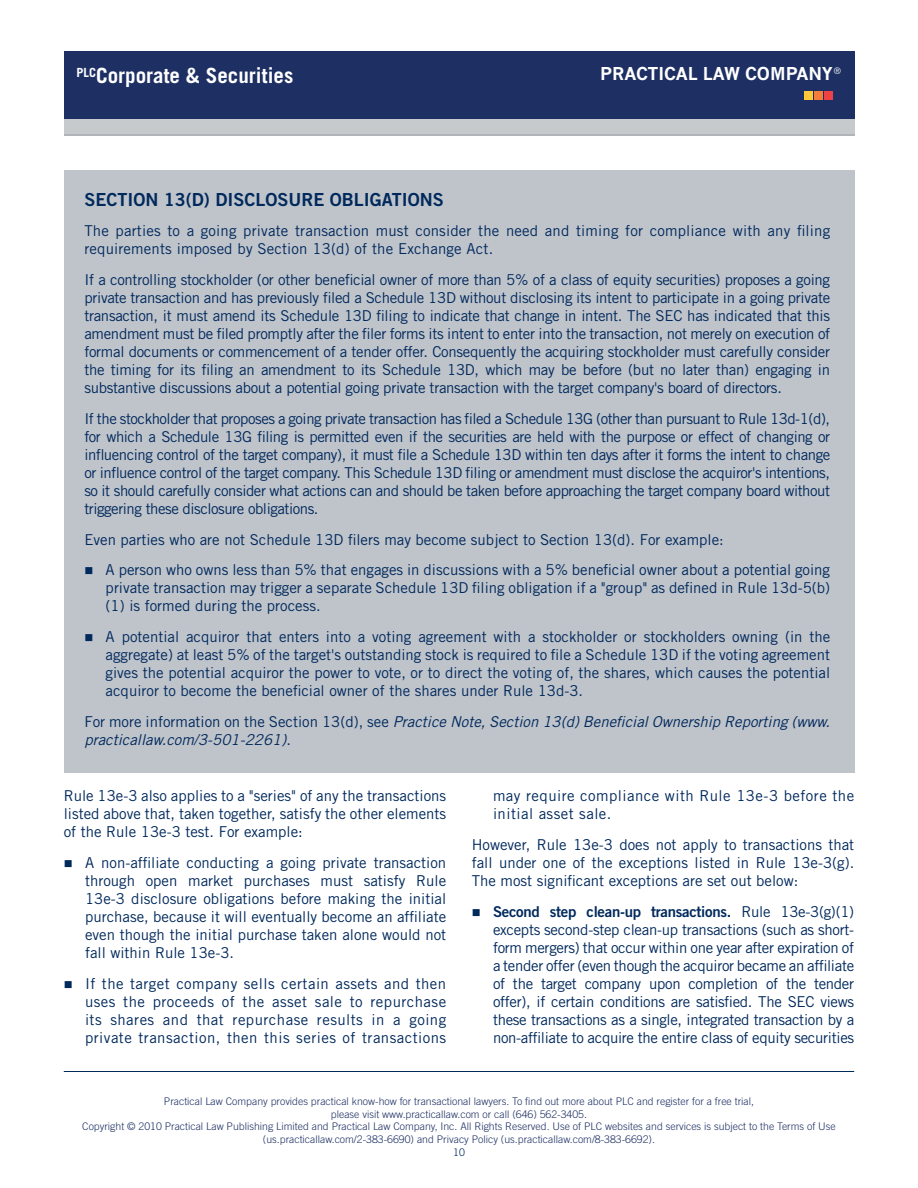
<style>
.page{position:relative;width:918px;height:1188px;background:#fff}
.page>*{position:absolute;margin:0;border:0;box-sizing:border-box;transform-origin:0 0}
.t1{font:700 21px "Trade Gothic";color:#fff}
.bulleted1{font:18px "Trade Gothic Bold Two";color:#00295c}
.t2{font:700 17.4px "News Gothic";color:#fff}
.bulleted1-2{font:15px/18px "Trade Gothic";color:#00295c;text-align:justify}
.bulleted1-3{font:italic 15px/18px "Trade Gothic";color:#00295c}
.bulleted1-4{font:15px/18px "Trade Gothic";letter-spacing:.03em;color:#00295c}
.t3{font:300 10.5px/12.6px "Trade Gothic";color:#1d2f63;text-align:center}
.t4{font:300 10.5px "Trade Gothic";color:#00295c}
.s1{font-style:normal}
.s2{font-family:"Trade Gothic Bold Two"}
</style>
<div class="page">
<div style="left:64px;top:51px;width:791px;height:68px;background:#1d2f63"></div>
<div style="left:64px;top:119px;width:791px;height:17px;background:#c6cacd"></div>
<hr style="left:64px;top:135px;width:791px;height:1px;background:#b0b4bb">
<div style="left:824px;top:92px;width:9px;height:8px;background:#ee4146"></div>
<div style="left:814px;top:92px;width:9px;height:8px;background:#f47d3b"></div>
<div style="left:804px;top:92px;width:8px;height:8px;background:#ffc838"></div>
<hr style="left:64px;top:1071px;width:790px;height:1px;background:#00295c">
<div style="left:64px;top:170px;width:790px;height:602px;background:#bfc3ca"></div>
<h1 class="t1" style="left:77px;top:62px;width:218px"><sup>PLC</sup>Corporate &amp; Securities</h1>
<p class="t2" style="left:600px;top:62px;width:242px">PRACTICAL LAW COMPANY<sup>®</sup></p>
<p class="bulleted1" style="left:84px;top:188px;width:361px">SECTION 13(D) DISCLOSURE OBLIGATIONS</p>
<p class="bulleted1-2" style="left:84px;top:222px;width:747px">The parties to a going private transaction must consider the need and timing for compliance with any filing requirements imposed by Section 13(d) of the Exchange Act.</p>
<p class="bulleted1-2" style="left:84px;top:271px;width:747px">If a controlling stockholder (or other beneficial owner of more than 5% of a class of equity securities) proposes a going private transaction and has previously filed a Schedule 13D without disclosing its intent to participate in a going private transaction, it must amend its Schedule 13D filing to indicate that change in intent. The SEC has indicated that this amendment must be filed promptly after the filer forms its intent to enter into the transaction, not merely on execution of formal documents or commencement of a tender offer. Consequently the acquiring stockholder must carefully consider the timing for its filing an amendment to its Schedule 13D, which may be before (but no later than) engaging in substantive discussions about a potential going private transaction with the target company's board of directors.</p>
<p class="bulleted1-2" style="left:84px;top:409px;width:747px">If the stockholder that proposes a going private transaction has filed a Schedule 13G (other than pursuant to Rule 13d-1(d), for which a Schedule 13G filing is permitted even if the securities are held with the purpose or effect of changing or influencing control of the target company), it must file a Schedule 13D within ten days after it forms the intent to change or influence control of the target company. This Schedule 13D filing or amendment must disclose the acquiror's intentions, so it should carefully consider what actions can and should be taken before approaching the target company board without triggering these disclosure obligations.</p>
<p class="bulleted1-2" style="left:84px;top:530px;width:641px">Even parties who are not Schedule 13D filers may become subject to Section 13(d). For example:</p>
<p class="bulleted1-2" style="left:106px;top:561px;width:726px">A person who owns less than 5% that engages in discussions with a 5% beneficial owner about a potential going private transaction may trigger a separate Schedule 13D filing obligation if a "group" as defined in Rule 13d-5(b) (1) is formed during the process.</p>
<p class="bulleted1-2" style="left:106px;top:628px;width:726px">A potential acquiror that enters into a voting agreement with a stockholder or stockholders owning (in the aggregate) at least 5% of the target's outstanding stock is required to file a Schedule 13D if the voting agreement gives the potential acquiror the power to vote, or to direct the voting of, the shares, which causes the potential acquiror to become the beneficial owner of the shares under Rule 13d-3.</p>
<p class="bulleted1-3" style="left:84px;top:712px;width:747px"><span class="s1">For more information on the Section 13(d), see</span> Practice Note, Section 13(d) Beneficial Ownership Reporting (www. practicallaw.com/3-501-2261)<span class="s1">.</span></p>
<p class="bulleted1-2" style="left:64px;top:787px;width:384px">Rule 13e-3 also applies to a "series" of any the transactions listed above that, taken together, satisfy the other elements of the Rule 13e-3 test. For example:</p>
<p class="bulleted1-2" style="left:85px;top:853px;width:363px">A non-affiliate conducting a going private transaction through open market purchases must satisfy Rule 13e-3 disclosure obligations before making the initial purchase, because it will eventually become an affiliate even though the initial purchase taken alone would not fall within Rule 13e-3.</p>
<p class="bulleted1-2" style="left:85px;top:974px;width:363px">If the target company sells certain assets and then uses the proceeds of the asset sale to repurchase its shares and that repurchase results in a going private transaction, then this series of transactions</p>
<p class="bulleted1-4" style="left:493px;top:787px;width:363px">may require compliance with Rule 13e-3 before the initial asset sale.</p>
<p class="bulleted1-2" style="left:472px;top:835px;width:384px">However, Rule 13e-3 does not apply to transactions that fall under one of the exceptions listed in Rule 13e-3(g).<br>The most significant exceptions are set out below:</p>
<p class="bulleted1-2" style="left:493px;top:902px;width:363px"><span class="s2">Second step clean-up transactions.</span> Rule 13e-3(g)(1) excepts second-step clean-up transactions (such as short&shy;form mergers) that occur within one year after expiration of a tender offer (even though the acquiror became an affiliate of the target company upon completion of the tender offer), if certain conditions are satisfied. The SEC views these transactions as a single, integrated transaction by a non-affiliate to acquire the entire class of equity securities</p>
<p class="t3" style="left:82px;top:1095px;width:755px">Practical Law Company provides practical know-how for transactional lawyers. To find out more about PLC and register for a free trial,<br>please visit www.practicallaw.com or call (646) 562-3405.<br>Copyright © 2010 Practical Law Publishing Limited and Practical Law Company, Inc. All Rights Reserved. Use of PLC websites and services is subject to the Terms of Use (us.practicallaw.com/2-383-6690) and Privacy Policy (us.practicallaw.com/8-383-6692).</p>
<p class="t4" style="left:453px;top:1146px;width:13px">10</p>
</div>
